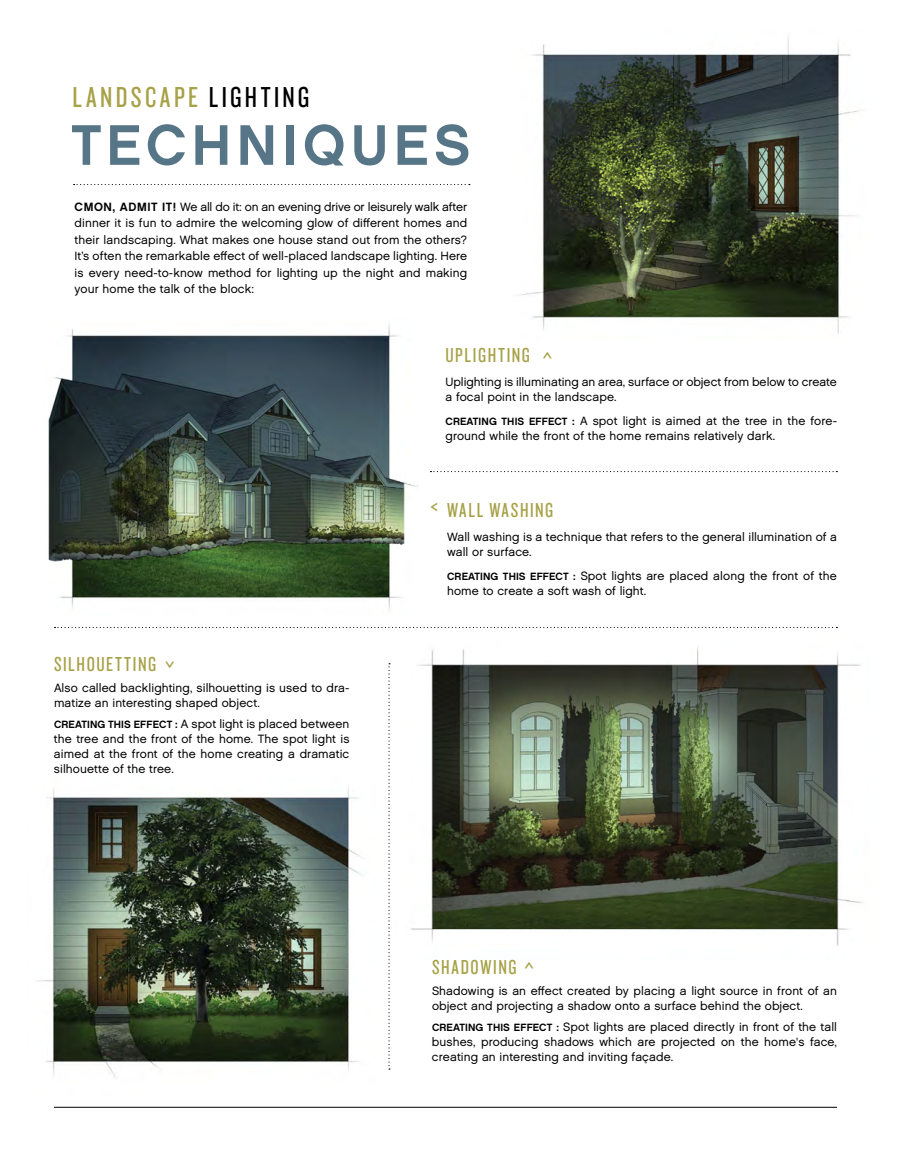
<style>
.page{position:relative;width:918px;height:1175px;background:#fff}
.page>*{position:absolute;margin:0;border:0;box-sizing:border-box;transform-origin:0 0}
.t1{font:57px "Chalet New York Nineteen Sixty";letter-spacing:.095em;color:#567587}
.t2{font:30px "Knockout HTF28 Junior Featherwt";letter-spacing:.115em;color:#a7a147}
.t3{font:21px "Knockout HTF28 Junior Featherwt";letter-spacing:.075em;color:#a7a147}
.t4{font:12px/15px "Chalet London Nineteen Sixty";letter-spacing:.01em;color:#000}
.s1{color:#000}
.s2{font-family:"Chalet New York Nineteen Sixty"}
.s3{font-family:"Chalet New York Nineteen Sixty";font-size:10.5px}
</style>
<div class="page">
<img style="left:411px;top:646px;width:452px;height:300px">
<img style="left:37px;top:787px;width:326px;height:290px">
<img style="left:516px;top:35px;width:346px;height:299px">
<img style="left:48px;top:324px;width:370px;height:286px">
<svg style="left:55px;top:627px;width:782px;height:1px"></svg>
<svg style="left:388px;top:663px;width:2px;height:406px"></svg>
<svg style="left:430px;top:471px;width:407px;height:1px"></svg>
<svg style="left:74px;top:184px;width:396px;height:1px"></svg>
<hr style="left:54px;top:1107px;width:783px;height:1px;background:#000">
<p class="t2" style="left:73px;top:82px;width:238px">LANDSCAPE <span class="s1">LIGHTING</span></p>
<p class="t1" style="left:71px;top:110px;width:401px">TECHNIQUES</p>
<p class="t4" style="left:75px;top:198px;width:394px;line-height:16.5px;text-align:justify"><span class="s2">CMON, ADMIT IT!</span> We all do it: on an evening drive or leisurely walk after dinner it is fun to admire the welcoming glow of different homes and their landscaping. What makes one house stand out from the others?<br>It’s often the remarkable effect of well-placed landscape lighting. Here is every need-to-know method for lighting up the night and making your home the talk of the block:</p>
<p class="t3" style="left:54px;top:654px;width:104px">SILHOUETTING</p>
<p class="t4" style="left:54px;top:680px;width:297px">Also called backlighting, silhouetting is used to dra&shy;matize an interesting shaped object.</p>
<p class="t4" style="left:54px;top:716px;width:297px;text-align:justify"><span class="s3">CREATING THIS EFFECT :</span> A spot light is placed between the tree and the front of the home. The spot light is aimed at the front of the home creating a dramatic silhouette of the tree.</p>
<p class="t3" style="left:159px;top:669px;width:10px;rotate:-90deg">&lt;</p>
<p class="t3" style="left:446px;top:345px;width:86px">UPLIGHTING</p>
<p class="t4" style="left:446px;top:375px;width:393px">Uplighting is illuminating an area, surface or object from below to create a focal point in the landscape.</p>
<p class="t4" style="left:445px;top:414px;width:393px"><span class="s3">CREATING THIS EFFECT :</span> A spot light is aimed at the tree in the fore&shy;ground while the front of the home remains relatively dark.</p>
<p class="t3" style="left:558px;top:351px;width:10px;rotate:90deg">&lt;</p>
<p class="t3" style="left:430px;top:496px;width:10px">&lt;</p>
<p class="t3" style="left:447px;top:499px;width:108px">WALL WASHING</p>
<p class="t4" style="left:447px;top:529px;width:391px">Wall washing is a technique that refers to the general illumination of a wall or surface.</p>
<p class="t4" style="left:447px;top:568px;width:391px"><span class="s3">CREATING THIS EFFECT :</span> Spot lights are placed along the front of the home to create a soft wash of light.</p>
<p class="t3" style="left:432px;top:956px;width:86px">SHADOWING</p>
<p class="t4" style="left:432px;top:982px;width:407px">Shadowing is an effect created by placing a light source in front of an object and projecting a shadow onto a surface behind the object.</p>
<p class="t4" style="left:432px;top:1018px;width:407px;text-align:justify"><span class="s3">CREATING THIS EFFECT :</span> Spot lights are placed directly in front of the tall bushes, producing shadows which are projected on the home's face, creating an interesting and inviting façade.</p>
<p class="t3" style="left:539px;top:961px;width:10px;rotate:90deg">&lt;</p>
</div>
